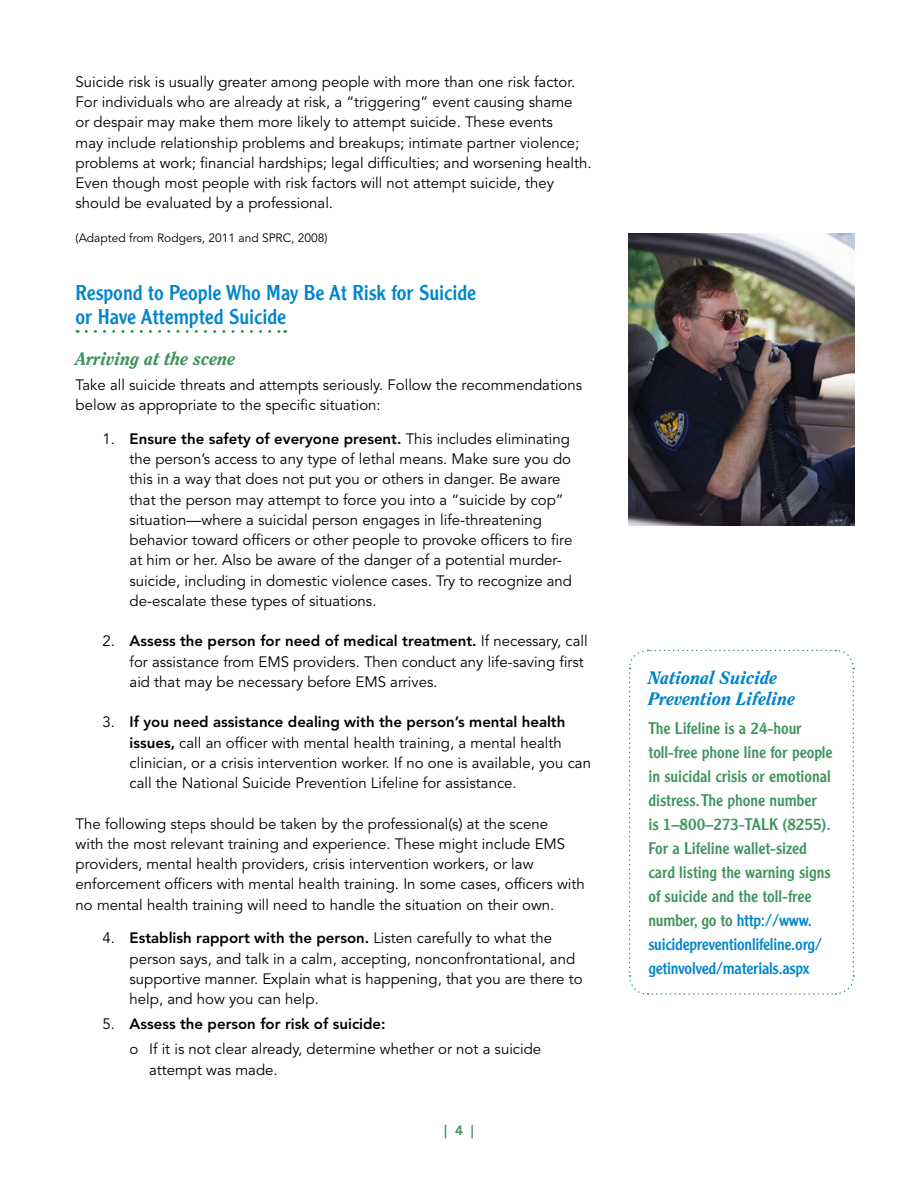
<style>
.page{position:relative;width:918px;height:1188px;background:#fff}
.page>*{position:absolute;margin:0;border:0;box-sizing:border-box;transform-origin:0 0}
.A_Head{font:21px/24px "Clearface Gothic LT Std";color:#0085cb}
.callout_heading{font:italic 800 18px/21px "Clearface Std";color:#0085cb}
.B_Head{font:italic 800 18px "Clearface Std";color:#3c935b}
.callout_text{font:16.5px/24px "Clearface Gothic LT Std";color:#3c935b}
.body{font:15px/20.2px "Avenir LT Std";color:#000}
.t1{font:800 15px "Avenir LT Std";color:#000}
.t2{font:800 13.5px "Avenir LT Std";color:#3c935b}
.body-2{font:12px "Avenir LT Std";color:#000}
.s1{font-weight:800}
.s2{font-weight:400}
.s3{color:#0085cb}
</style>
<div class="page">
<svg style="left:86px;top:330px;width:200px;height:3px"></svg>
<img style="left:629px;top:233px;width:225px;height:293px">
<svg style="left:628px;top:649px;width:227px;height:346px"></svg>
<p class="body" style="left:76px;top:72px;width:518px">Suicide risk is usually greater among people with more than one risk factor.<br>For individuals who are already at risk, a “triggering” event causing shame<br>or despair may make them more likely to attempt suicide. These events<br>may include relationship problems and breakups; intimate partner violence; problems at work; financial hardships; legal difficulties; and worsening health.<br>Even though most people with risk factors will not attempt suicide, they should be evaluated by a professional.</p>
<p class="body-2" style="left:76px;top:231px;width:254px">(Adapted from Rodgers, 2011 and SPRC, 2008)</p>
<p class="A_Head" style="left:76px;top:280px;width:402px">Respond to People Who May Be At Risk for Suicide or Have Attempted Suicide</p>
<p class="B_Head" style="left:76px;top:348px;width:161px">Arriving at the scene</p>
<p class="body" style="left:76px;top:375px;width:508px">Take all suicide threats and attempts seriously. Follow the recommendations below as appropriate to the specific situation:</p>
<p class="body" style="left:130px;top:429px;width:444px;text-indent:-27px">1. <span class="s1">Ensure the safety of everyone present.</span> This includes eliminating the person’s access to any type of lethal means. Make sure you do this in a way that does not put you or others in danger. Be aware that the person may attempt to force you into a “suicide by cop” situation—where a suicidal person engages in life-threatening behavior toward officers or other people to provoke officers to fire at him or her. Also be aware of the danger of a potential murder&shy;suicide, including in domestic violence cases. Try to recognize and de-escalate these types of situations.</p>
<p class="body" style="left:130px;top:632px;width:460px;text-indent:-27px">2. <span class="s1">Assess the person for need of medical treatment.</span> If necessary, call for assistance from EMS providers. Then conduct any life-saving first aid that may be necessary before EMS arrives.</p>
<p class="body" style="left:130px;top:713px;width:463px;text-indent:-27px">3. <span class="s1">If you need assistance dealing with the person’s mental health issues,</span> call an officer with mental health training, a mental health clinician, or a crisis intervention worker. If no one is available, you can call the National Suicide Prevention Lifeline for assistance.</p>
<p class="body" style="left:76px;top:814px;width:511px">The following steps should be taken by the professional(s) at the scene<br>with the most relevant training and experience. These might include EMS providers, mental health providers, crisis intervention workers, or law enforcement officers with mental health training. In some cases, officers with no mental health training will need to handle the situation on their own.</p>
<p class="body" style="left:130px;top:929px;width:455px;text-indent:-27px">4. <span class="s1">Establish rapport with the person.</span> Listen carefully to what the person says, and talk in a calm, accepting, nonconfrontational, and supportive manner. Explain what is happening, that you are there to help, and how you can help.</p>
<p class="t1" style="left:103px;top:1015px;width:285px"><span class="s2">5.</span> Assess the person for risk of suicide:</p>
<p class="body" style="left:149px;top:1040px;width:394px;text-indent:-20px">o If it is not clear already, determine whether or not a suicide attempt was made.</p>
<p class="t2" style="left:444px;top:1122px;width:31px">| 4 |</p>
<p class="callout_heading" style="left:648px;top:667px;width:148px">National Suicide<br>Prevention Lifeline</p>
<p class="callout_text" style="left:648px;top:716px;width:186px">The Lifeline is a 24-hour toll-free phone line for people in suicidal crisis or emotional distress. The phone number<br>is 1–800–273-TALK (8255).<br>For a Lifeline wallet-sized card listing the warning signs of suicide and the toll-free number, go to <span class="s3">http://www. suicidepreventionlifeline.org/ getinvolved/materials.aspx</span></p>
</div>
